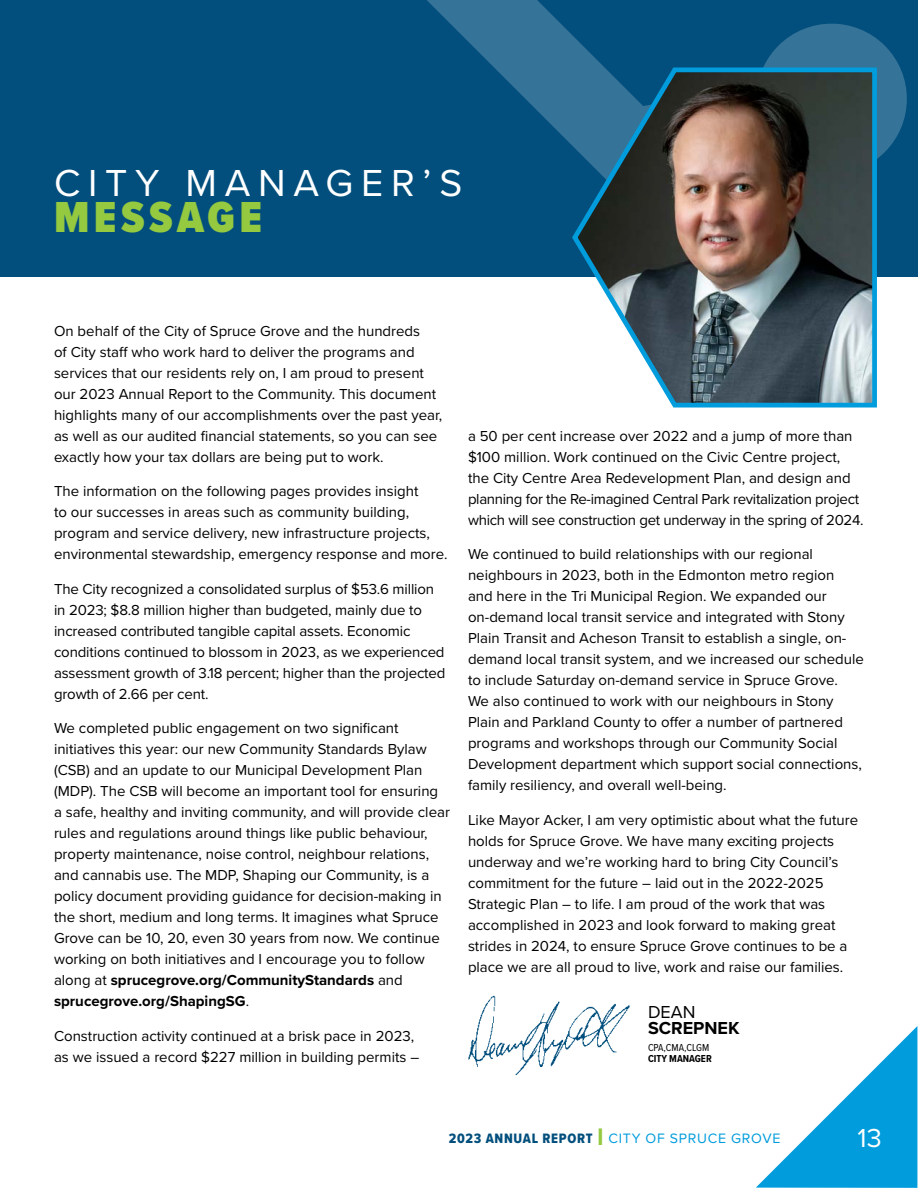
<style>
.page{position:relative;width:918px;height:1188px;background:#fff}
.page>*{position:absolute;margin:0;border:0;box-sizing:border-box;transform-origin:0 0}
.t1{font:900 45px "Proxima Nova Cond";letter-spacing:.1em;color:#94c940}
.t2{font:39px "Proxima Nova";letter-spacing:.2em;color:#fff}
.t3{font:27px "Proxima Nova";color:#fff}
.t4{font:700 18px "Proxima Nova";color:#000}
.t5{font:18px "Proxima Nova";color:#000}
.t6{font:15px/21px "Proxima Nova";color:#000}
.t7{font:14.1px "Proxima Nova";letter-spacing:.05em;color:#009cdc}
.t8{font:10.5px "Proxima Nova Cond";color:#000}
.t9{font:700 10.5px "Proxima Nova Cond";color:#000}
.s1{font-weight:700}
.s2{font-family:"Proxima Nova Cond Extrabld";color:#024f7d}
.s3{font-family:"Futura PT";font-weight:800;font-size:22.65px;color:#94c940}
</style>
<div class="page">
<div style="left:0;top:0;width:918px;height:276px;background:#024f7d"></div>
<svg style="left:427px;top:0;width:175px;height:142px"></svg>
<svg style="left:764px;top:23px;width:143px;height:134px;fill:#367398"></svg>
<img style="left:468px;top:995px;width:161px;height:81px">
<img style="left:569px;top:65px;width:310px;height:343px">
<svg style="left:756px;top:1026px;width:161px;height:162px"></svg>
<h2 class="t2" style="left:54px;top:153px;width:410px">CITY MANAGER’S</h2>
<h1 class="t1" style="left:54px;top:184px;width:210px">MESSAGE</h1>
<p class="t6" style="left:54px;top:320px;width:390px">On behalf of the City of Spruce Grove and the hundreds<br>of City staff who work hard to deliver the programs and services that our residents rely on, I am proud to present our 2023 Annual Report to the Community. This document highlights many of our accomplishments over the past year, as well as our audited financial statements, so you can see exactly how your tax dollars are being put to work.</p>
<p class="t6" style="left:54px;top:480px;width:395px">The information on the following pages provides insight<br>to our successes in areas such as community building, program and service delivery, new infrastructure projects, environmental stewardship, emergency response and more.</p>
<p class="t6" style="left:54px;top:578px;width:393px">The City recognized a consolidated surplus of $53.6 million in 2023; $8.8 million higher than budgeted, mainly due to increased contributed tangible capital assets. Economic conditions continued to blossom in 2023, as we experienced assessment growth of 3.18 percent; higher than the projected growth of 2.66 per cent.</p>
<p class="t6" style="left:54px;top:717px;width:397px">We completed public engagement on two significant initiatives this year: our new Community Standards Bylaw (CSB) and an update to our Municipal Development Plan (MDP). The CSB will become an important tool for ensuring<br>a safe, healthy and inviting community, and will provide clear rules and regulations around things like public behaviour, property maintenance, noise control, neighbour relations, and cannabis use. The MDP, Shaping our Community, is a policy document providing guidance for decision-making in the short, medium and long terms. It imagines what Spruce Grove can be 10, 20, even 30 years from now. We continue working on both initiatives and I encourage you to follow along at <span class="s1">sprucegrove.org/CommunityStandards</span> and <span class="s1">sprucegrove.org/ShapingSG</span>.</p>
<p class="t6" style="left:54px;top:1025px;width:367px">Construction activity continued at a brisk pace in 2023, as we issued a record $227 million in building permits –</p>
<p class="t6" style="left:468px;top:425px;width:397px">a 50 per cent increase over 2022 and a jump of more than $100 million. Work continued on the Civic Centre project, the City Centre Area Redevelopment Plan, and design and planning for the Re-imagined Central Park revitalization project which will see construction get underway in the spring of 2024.</p>
<p class="t6" style="left:468px;top:543px;width:397px">We continued to build relationships with our regional neighbours in 2023, both in the Edmonton metro region<br>and here in the Tri Municipal Region. We expanded our on-demand local transit service and integrated with Stony Plain Transit and Acheson Transit to establish a single, on&shy;demand local transit system, and we increased our schedule to include Saturday on-demand service in Spruce Grove.<br>We also continued to work with our neighbours in Stony Plain and Parkland County to offer a number of partnered programs and workshops through our Community Social Development department which support social connections, family resiliency, and overall well-being.</p>
<p class="t6" style="left:468px;top:809px;width:392px">Like Mayor Acker, I am very optimistic about what the future holds for Spruce Grove. We have many exciting projects underway and we’re working hard to bring City Council’s commitment for the future – laid out in the 2022-2025<br>Strategic Plan – to life. I am proud of the work that was accomplished in 2023 and look forward to making great strides in 2024, to ensure Spruce Grove continues to be a place we are all proud to live, work and raise our families.</p>
<p class="t5" style="left:648px;top:998px;width:49px">DEAN</p>
<p class="t4" style="left:648px;top:1015px;width:93px">SCREPNEK</p>
<p class="t8" style="left:648px;top:1040px;width:63px">CPA,CMA,CLGM</p>
<p class="t9" style="left:648px;top:1050px;width:65px">CITY MANAGER</p>
<p class="t7" style="left:449px;top:1127px;width:333px"><span class="s2">2023 ANNUAL REPORT</span> <span class="s3">l</span> CITY OF SPRUCE GROVE</p>
<h3 class="t3" style="left:858px;top:1118px;width:26px">13</h3>
</div>
